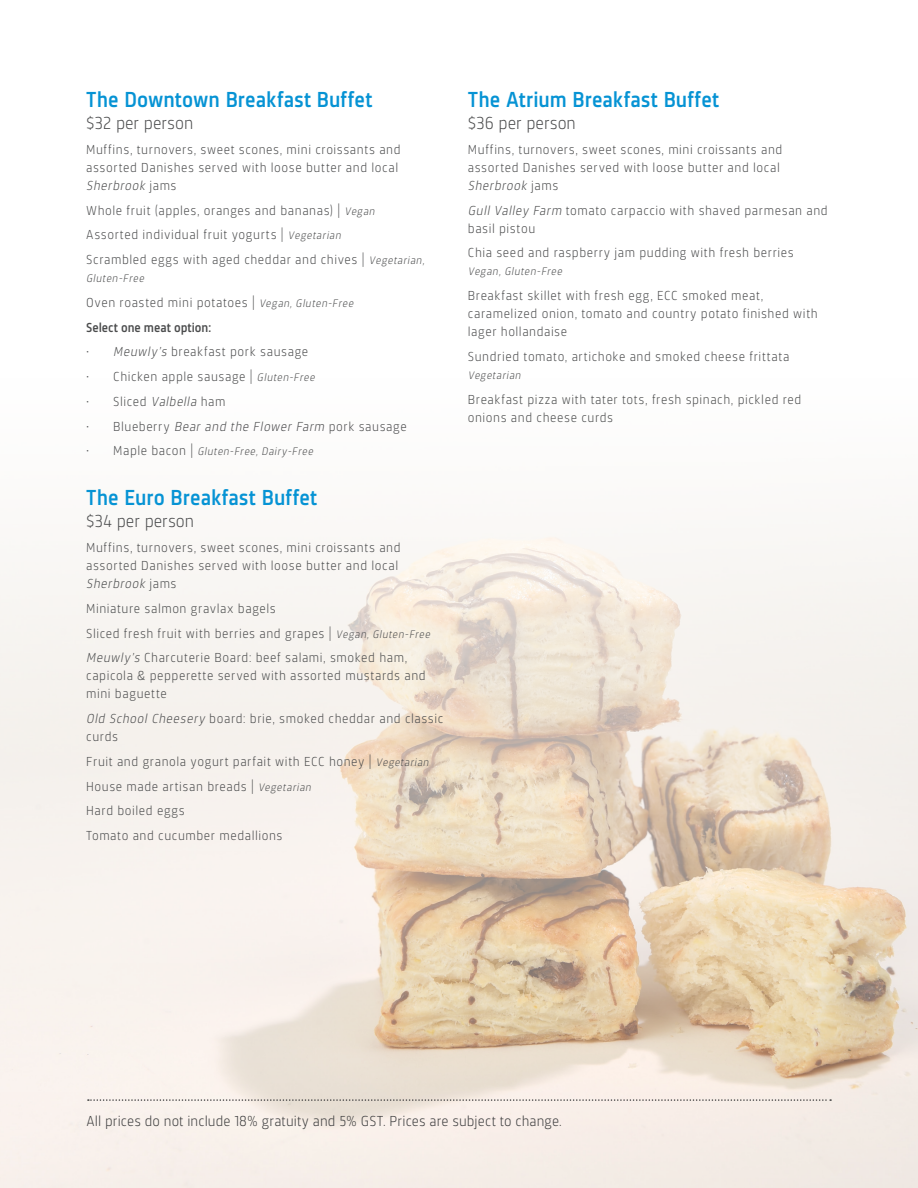
<style>
.page{position:relative;width:918px;height:1188px;background:#fff}
.page>*{position:absolute;margin:0;border:0;box-sizing:border-box;transform-origin:0 0}
.Body{font:500 22.5px "Sinews Sans Pro";color:#0693d4}
.Body-2{font:300 18px "Sinews Sans Pro";color:#4b4c4d}
.t1{font:300 15px "Sinews Sans Pro";letter-spacing:.005em;color:#3e3e3f}
.Body-3{font:300 13.5px/18px "Sinews Sans Pro";letter-spacing:.04em;color:#4b4c4d}
.Body-4{font:500 13.5px "Sinews Sans Pro";letter-spacing:-.005em;color:#4b4c4d}
.Body-5{font:italic 300 11.25px "Sinews Sans Pro";color:#4b4c4d}
.s1{font-style:italic}
.s2{font-style:italic;font-size:11.25px}
.s3{font-style:normal;font-size:13.5px}
</style>
<div class="page">
<img style="left:0;top:528px;width:918px;height:660px">
<svg style="left:88px;top:1099px;width:743px;height:2px"></svg>
<p class="Body" style="left:86px;top:87px;width:288px">The Downtown Breakfast Buffet</p>
<p class="Body-2" style="left:86px;top:113px;width:109px">$32 per person</p>
<p class="Body-3" style="left:86px;top:140px;width:316px">Muffins, turnovers, sweet scones, mini croissants and assorted Danishes served with loose butter and local<br><span class="s1">Sherbrook</span> j a m s</p>
<p class="Body-3" style="left:86px;top:201px;width:292px">Whole fruit (apples, oranges and bananas) | <span class="s2">Vegan</span></p>
<p class="Body-3" style="left:86px;top:226px;width:258px">Assorted individual fruit yogurts | <span class="s2">Vegetarian</span></p>
<p class="Body-3" style="left:86px;top:251px;width:342px">Scrambled eggs with aged cheddar and chives | <span class="s2">Vegetarian,</span></p>
<p class="Body-5" style="left:86px;top:272px;width:61px">Gluten-Free</p>
<p class="Body-3" style="left:86px;top:293px;width:271px">Oven roasted mini potatoes | <span class="s2">Vegan, Gluten-Free</span></p>
<p class="Body-4" style="left:86px;top:320px;width:126px">Select one meat option:</p>
<p class="Body-3" style="left:86px;top:343px;width:224px">• <span class="s1">Meuwly’s</span> breakfast pork sausage</p>
<p class="Body-3" style="left:86px;top:368px;width:232px">• Chicken apple sausage | <span class="s2">Gluten-Free</span></p>
<p class="Body-3" style="left:86px;top:392px;width:141px">• Sliced <span class="s1">Valbella</span> ham</p>
<p class="Body-3" style="left:86px;top:417px;width:322px">• Blueberry <span class="s1">Bear and the Flower Farm</span> pork sausage</p>
<p class="Body-5" style="left:86px;top:445px;width:231px"><span class="s3">• M a p l e b a c o n |</span> Gluten-Free, Dairy-Free</p>
<p class="Body" style="left:86px;top:485px;width:233px">The Euro Breakfast Buffet</p>
<p class="Body-2" style="left:86px;top:512px;width:109px">$34 per person</p>
<p class="Body-3" style="left:86px;top:539px;width:316px">Muffins, turnovers, sweet scones, mini croissants and assorted Danishes served with loose butter and local<br><span class="s1">Sherbrook</span> j a m s</p>
<p class="Body-3" style="left:86px;top:599px;width:191px">Miniature salmon gravlax bagels</p>
<p class="Body-3" style="left:86px;top:624px;width:348px">Sliced fresh fruit with berries and grapes | <span class="s2">Vegan, Gluten-Free</span></p>
<p class="Body-3" style="left:86px;top:649px;width:341px"><span class="s1">Meuwly’s</span> Charcuterie Board: beef salami, smoked ham, capicola &amp; pepperette served with assorted mustards and mini baguette</p>
<p class="Body-3" style="left:86px;top:710px;width:359px"><span class="s1">Old School Cheesery</span> board: brie, smoked cheddar and classic curds</p>
<p class="Body-3" style="left:86px;top:752px;width:346px">Fruit and granola yogurt parfait with ECC honey | <span class="s2">Vegetarian</span></p>
<p class="Body-3" style="left:86px;top:777px;width:228px">House made artisan breads | <span class="s2">Vegetarian</span></p>
<p class="Body-3" style="left:86px;top:802px;width:100px">Hard boiled eggs</p>
<p class="Body-3" style="left:86px;top:827px;width:198px">Tomato and cucumber medallions</p>
<p class="Body" style="left:468px;top:87px;width:253px">The Atrium Breakfast Buffet</p>
<p class="Body-2" style="left:468px;top:113px;width:109px">$36 per person</p>
<p class="Body-3" style="left:468px;top:140px;width:316px">Muffins, turnovers, sweet scones, mini croissants and assorted Danishes served with loose butter and local<br><span class="s1">Sherbrook</span> j a m s</p>
<p class="Body-3" style="left:468px;top:201px;width:361px"><span class="s1">Gull Valley Farm</span> tomato carpaccio with shaved parmesan and basil pistou</p>
<p class="Body-3" style="left:468px;top:244px;width:327px">Chia seed and raspberry jam pudding with fresh berries</p>
<p class="Body-5" style="left:468px;top:265px;width:98px">Vegan, Gluten-Free</p>
<p class="Body-3" style="left:468px;top:287px;width:351px">Breakfast skillet with fresh egg, ECC smoked meat, caramelized onion, tomato and country potato finished with lager hollandaise</p>
<p class="Body-3" style="left:468px;top:347px;width:323px">Sundried tomato, artichoke and smoked cheese frittata</p>
<p class="Body-5" style="left:468px;top:369px;width:56px">Vegetarian</p>
<p class="Body-3" style="left:468px;top:390px;width:335px">Breakfast pizza with tater tots, fresh spinach, pickled red onions and cheese curds</p>
<p class="t1" style="left:86px;top:1113px;width:477px">All prices do not include 18% gratuity and 5% GST. Prices are subject to change.</p>
</div>
